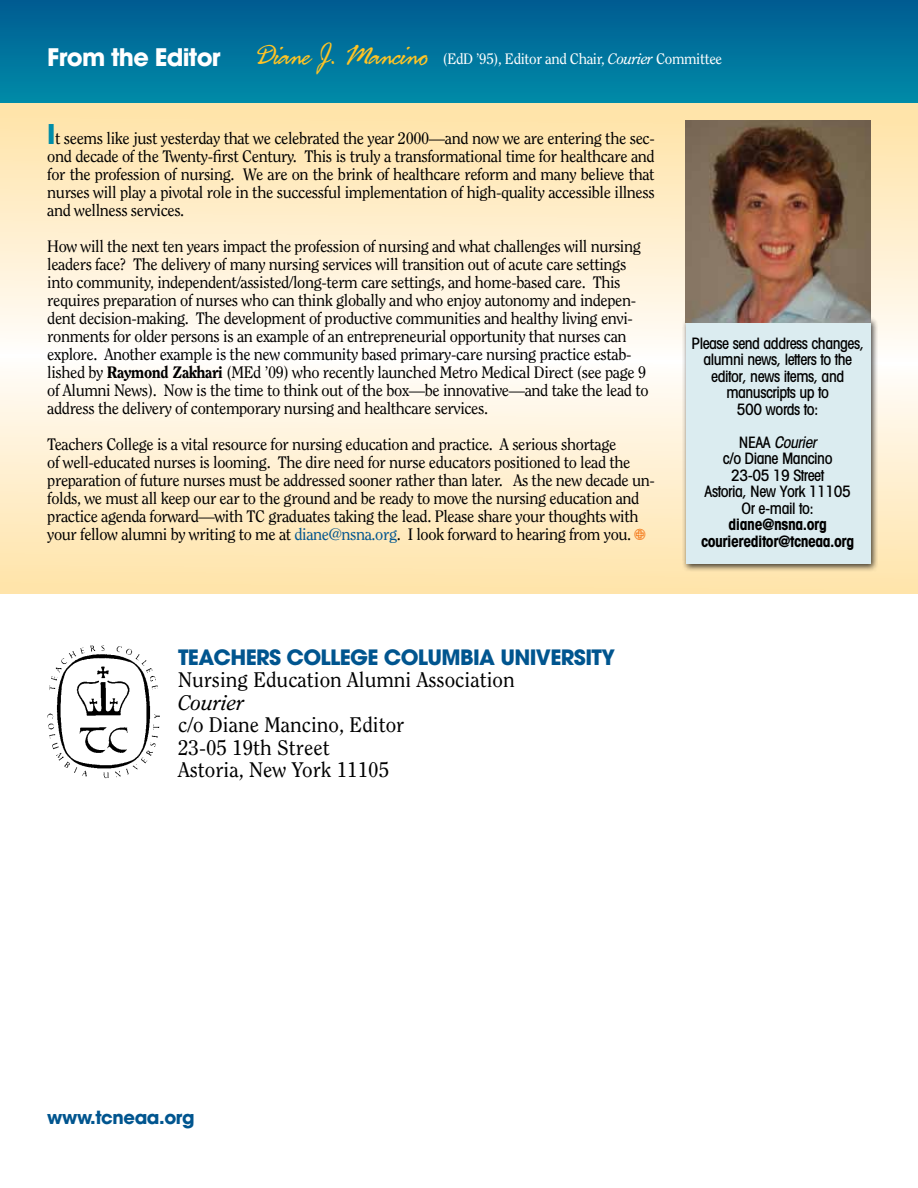
<style>
.page{position:relative;width:918px;height:1188px;background:#fff}
.page>*{position:absolute;margin:0;border:0;box-sizing:border-box;transform-origin:0 0}
.t1{font:21px/22.5px "Clearface";color:#000}
.t2{font:700 21px "Avant Garde";letter-spacing:-.03em;color:#00558f}
.t3{font:italic 21px "Clearface";color:#000}
.t4{font:700 18px "Avant Garde";letter-spacing:-.025em;color:#00558f}
.t5{font:16.5px/18px "Clearface";letter-spacing:-.025em;color:#000}
.t6{font:500 condensed 15.75px/16.5px "Avant Garde";letter-spacing:-.03em;color:#000;text-align:center}
.t7{font:700 condensed 15.75px/16.5px "Avant Garde";letter-spacing:-.03em;color:#000;text-align:center}
.t8{font:15.75px "ITC Avant Garde MM Oblique 455 450";letter-spacing:-.175em;color:#000}
.t9{font:15px "Clearface";letter-spacing:-.025em;color:#fff}
.s1{font-family:"Avant Garde";font-weight:700;font-size:24px}
.s2{font-family:"Fresh Script";font-size:31.5px;color:#ffc425}
.s3{font-style:italic}
.s4{font-family:"Avant Garde";font-weight:700;font-size:27px;color:#008da8}
.s5{font-weight:800}
.s6{color:#00558f}
.s7{font-family:"Avant Garde";font-weight:500;font-stretch:condensed}
</style>
<div class="page">
<svg style="left:0;top:103px;width:918px;height:491px;background:#feefcf"></svg>
<div style="left:0;top:0;width:918px;height:103px;background:linear-gradient(to bottom,#005b91,#008ba8)"></div>
<img style="left:47px;top:645px;width:113px;height:134px">
<div style="left:682px;top:316px;width:197px;height:256px;background:#000;opacity:.75"></div>
<div style="left:686px;top:320px;width:185px;height:244px;background:#dbecf0"></div>
<img style="left:686px;top:121px;width:185px;height:202px">
<svg style="left:634px;top:529px;width:11px;height:11px"></svg>
<p class="t9" style="left:47px;top:50px;width:676px"><span class="s1">FROM THE EDITOR</span> <span class="s2">Diane J. Mancino</span> (EdD ’95), Editor and Chair, <span class="s3">Courier</span> Committee</p>
<p class="t5" style="left:47px;top:129px;width:609px;text-align:justify"><span class="s4">I</span>t seems like just yesterday that we celebrated the year 2000—and now we are entering the sec&shy;ond decade of the Twenty-first Century. This is truly a transformational time for healthcare and for the profession of nursing. We are on the brink of healthcare reform and many believe that nurses will play a pivotal role in the successful implementation of high-quality accessible illness and wellness services.</p>
<p class="t5" style="left:47px;top:237px;width:603px">How will the next ten years impact the profession of nursing and what challenges will nursing leaders face? The delivery of many nursing services will transition out of acute care settings into community, independent/assisted/long-term care settings, and home-based care. This requires preparation of nurses who can think globally and who enjoy autonomy and indepen&shy;dent decision-making. The development of productive communities and healthy living envi&shy;ronments for older persons is an example of an entrepreneurial opportunity that nurses can explore. Another example is the new community based primary-care nursing practice estab&shy;lished by <span class="s5">Raymond Zakhari</span> (MEd ’09) who recently launched Metro Medical Direct (see page 9 of Alumni News). Now is the time to think out of the box—be innovative—and take the lead to address the delivery of contemporary nursing and healthcare services.</p>
<p class="t5" style="left:47px;top:435px;width:609px">Teachers College is a vital resource for nursing education and practice. A serious shortage<br>of well-educated nurses is looming. The dire need for nurse educators positioned to lead the preparation of future nurses must be addressed sooner rather than later. As the new decade un&shy;folds, we must all keep our ear to the ground and be ready to move the nursing education and practice agenda forward—with TC graduates taking the lead. Please share your thoughts with your fellow alumni by writing to me at <span class="s6">diane@nsna.org</span>. I look forward to hearing from you.</p>
<p class="t6" style="left:691px;top:335px;width:174px">Please send address changes, alumni news, letters to the editor, news items, and manuscripts up to<br>500 words to:</p>
<p class="t8" style="left:739px;top:432px;width:80px"><span class="s7">NEAA</span> Courier</p>
<p class="t6" style="left:705px;top:450px;width:148px">c/o Diane Mancino<br>23-05 19 Street<br>Astoria, New York 11105<br>Or e-mail to:</p>
<p class="t7" style="left:701px;top:516px;width:155px">diane@nsna.org couriereditor@tcneaa.org</p>
<p class="t2" style="left:178px;top:643px;width:24px">TEACHERS</p>
<p class="t2" style="left:286px;top:643px;width:31px">COLLEGE</p>
<p class="t2" style="left:384px;top:643px;width:32px">COLUMBIA</p>
<p class="t2" style="left:500px;top:643px;width:62px">UNIVERSITY</p>
<p class="t1" style="left:178px;top:668px;width:338px">Nursing Education Alumni Association</p>
<p class="t3" style="left:178px;top:690px;width:68px">Courier</p>
<p class="t1" style="left:178px;top:713px;width:228px">c/o Diane Mancino, Editor<br>23-05 19th Street<br>Astoria, New York 11105</p>
<p class="t4" style="left:47px;top:1106px;width:149px">WWW.TCNEAA.ORG</p>
</div>
